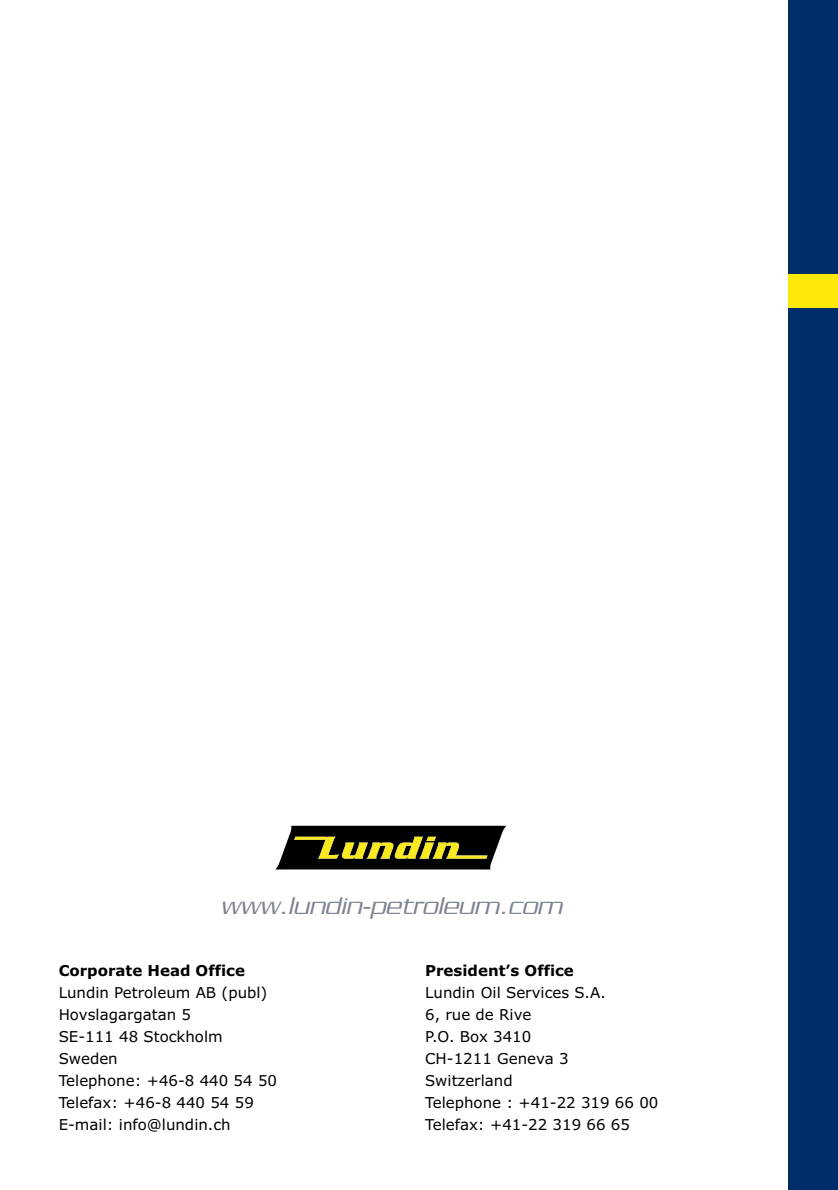
<style>
.page{position:relative;width:838px;height:1190px;background:#fff}
.page>*{position:absolute;margin:0;border:0;box-sizing:border-box;transform-origin:0 0}
.t1{font:italic 26px "Chainlink";color:#7c828f}
.t2{font:15px/22px "Verdana";color:#000}
.t3{font:700 15px "Verdana";color:#000}
</style>
<div class="page">
<div style="left:788px;top:0;width:50px;height:1190px;background:#002e68"></div>
<div style="left:788px;top:274px;width:50px;height:34px;background:#ffe90a"></div>
<svg style="left:275px;top:826px;width:231px;height:44px;background:#444120"></svg>
<h1 class="t1" style="left:220px;top:897px;width:344px">www.lundin-petroleum.com</h1>
<p class="t3" style="left:59px;top:964px;width:188px">Corporate Head Office</p>
<p class="t2" style="left:59px;top:983px;width:220px">Lundin Petroleum AB (publ)<br>Hovslagargatan 5<br>SE-111 48 Stockholm<br>Sweden<br>Telephone: +46-8 440 54 50<br>Telefax: +46-8 440 54 59<br>E-mail: info@lundin.ch</p>
<p class="t3" style="left:425px;top:964px;width:150px">President’s Office</p>
<p class="t2" style="left:425px;top:983px;width:235px">Lundin Oil Services S.A.<br>6, rue de Rive<br>P.O. Box 3410<br>CH-1211 Geneva 3<br>Switzerland<br>Telephone : +41-22 319 66 00<br>Telefax: +41-22 319 66 65</p>
</div>
